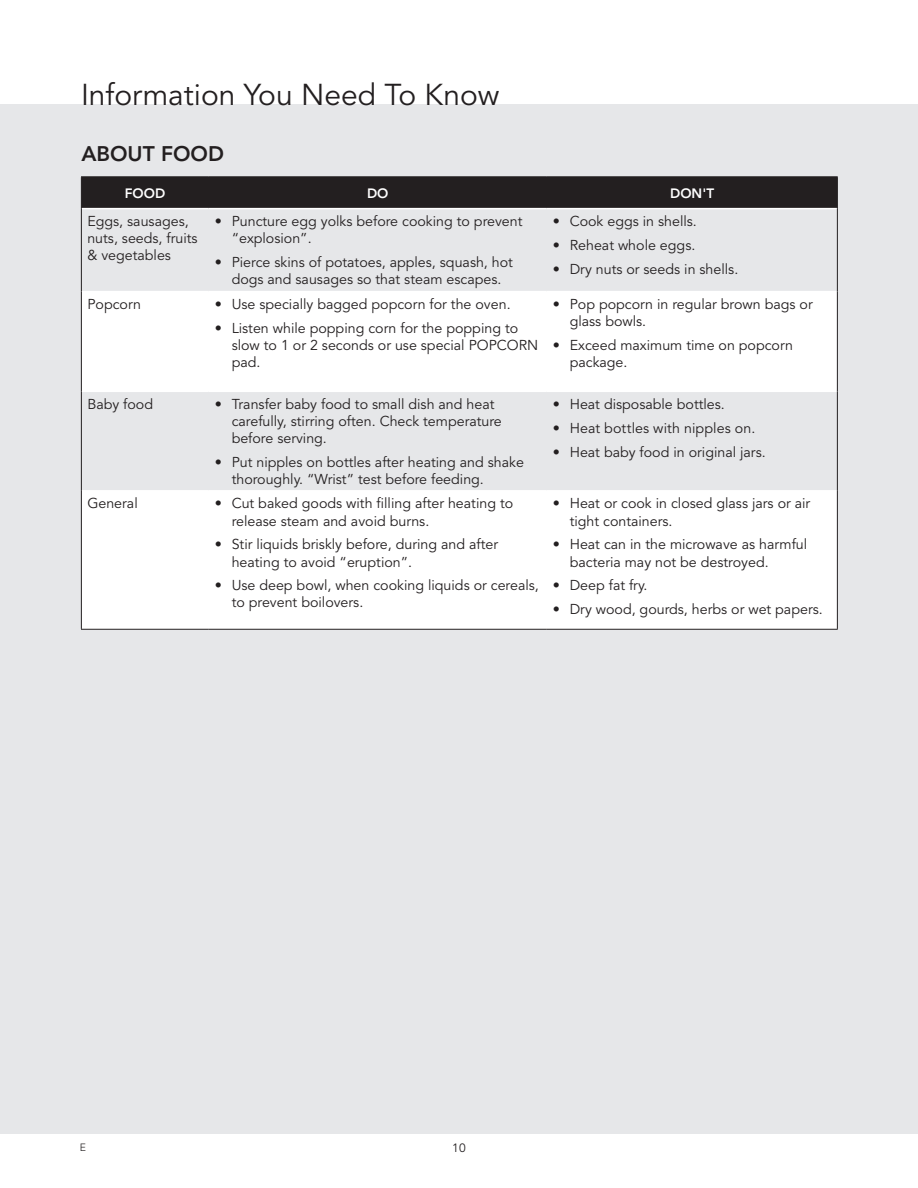
<style>
.page{position:relative;width:918px;height:1188px;background:#fff}
.page>*{position:absolute;margin:0;border:0;box-sizing:border-box;transform-origin:0 0}
.t1{font:30px "Avenir";color:#231f20}
.t2{font:800 21px "Avenir";color:#231f20}
.t3{font:14.25px/17.1px "Avenir";color:#231f20}
.t4{font:800 13.5px "Avenir";color:#fff}
.t5{font:12px "Avenir";color:#231f20}
.t6{font:300 10.5px "Avenir";color:#231f20}
</style>
<div class="page">
<div style="left:0;top:105px;width:918px;height:1029px;background:#e6e7e9"></div>
<div style="left:82px;top:177px;width:755px;height:31px;background:#231f20"></div>
<svg style="left:82px;top:292px;width:755px;height:337px;fill:#fff"></svg>
<hr style="left:82px;top:208px;width:127px;height:1px;background:#fff">
<hr style="left:209px;top:208px;width:338px;height:1px;background:#fff">
<hr style="left:547px;top:208px;width:290px;height:1px;background:#fff">
<hr style="left:82px;top:291px;width:127px;height:1px;background:#fff">
<hr style="left:209px;top:291px;width:338px;height:1px;background:#fff">
<hr style="left:547px;top:291px;width:290px;height:1px;background:#fff">
<hr style="left:82px;top:391px;width:127px;height:1px;background:#fff">
<hr style="left:209px;top:391px;width:338px;height:1px;background:#fff">
<hr style="left:547px;top:391px;width:290px;height:1px;background:#fff">
<hr style="left:82px;top:490px;width:127px;height:2px;background:#fff">
<hr style="left:209px;top:490px;width:338px;height:2px;background:#fff">
<hr style="left:547px;top:490px;width:290px;height:2px;background:#fff">
<hr style="left:81px;top:176px;width:128px;height:1px;background:#231f20">
<hr style="left:81px;top:177px;width:1px;height:32px;background:#231f20">
<hr style="left:209px;top:176px;width:338px;height:1px;background:#231f20">
<hr style="left:547px;top:176px;width:291px;height:1px;background:#231f20">
<hr style="left:837px;top:177px;width:1px;height:32px;background:#231f20">
<hr style="left:81px;top:209px;width:1px;height:83px;background:#231f20">
<hr style="left:837px;top:209px;width:1px;height:83px;background:#231f20">
<hr style="left:81px;top:292px;width:1px;height:99px;background:#231f20">
<hr style="left:837px;top:292px;width:1px;height:99px;background:#231f20">
<hr style="left:81px;top:391px;width:1px;height:100px;background:#231f20">
<hr style="left:837px;top:391px;width:1px;height:100px;background:#231f20">
<hr style="left:81px;top:491px;width:1px;height:138px;background:#231f20">
<hr style="left:837px;top:491px;width:1px;height:138px;background:#231f20">
<hr style="left:81px;top:629px;width:128px;height:1px;background:#231f20">
<hr style="left:209px;top:629px;width:338px;height:1px;background:#231f20">
<hr style="left:547px;top:629px;width:291px;height:1px;background:#231f20">
<h1 class="t1" style="left:81px;top:77px;width:420px">Information You Need To Know</h1>
<h2 class="t2" style="left:81px;top:142px;width:144px">ABOUT FOOD</h2>
<p class="t4" style="left:125px;top:185px;width:42px">FOOD</p>
<p class="t4" style="left:367px;top:185px;width:23px">DO</p>
<p class="t4" style="left:670px;top:185px;width:45px">DON'T</p>
<p class="t3" style="left:87px;top:213px;width:112px">Eggs, sausages, nuts, seeds, fruits &amp; vegetables</p>
<p class="t3" style="left:232px;top:213px;width:292px;text-indent:-17px">• Puncture egg yolks before cooking to prevent “explosion”.</p>
<p class="t3" style="left:553px;top:213px;width:146px">• Cook eggs in shells.</p>
<p class="t3" style="left:553px;top:237px;width:144px">• Reheat whole eggs.</p>
<p class="t3" style="left:553px;top:261px;width:187px">• Dry nuts or seeds in shells.</p>
<p class="t3" style="left:215px;top:254px;width:300px;text-align:center">• Pierce skins of potatoes, apples, squash, hot dogs and sausages so that steam escapes.</p>
<p class="t3" style="left:87px;top:296px;width:55px">Popcorn</p>
<p class="t3" style="left:215px;top:296px;width:297px">• Use specially bagged popcorn for the oven.</p>
<p class="t3" style="left:232px;top:320px;width:308px;text-indent:-17px">• Listen while popping corn for the popping to slow to 1 or 2 seconds or use special POPCORN pad.</p>
<p class="t3" style="left:87px;top:396px;width:67px">Baby food</p>
<p class="t3" style="left:232px;top:396px;width:272px;text-indent:-17px">• Transfer baby food to small dish and heat carefully, stirring often. Check temperature before serving.</p>
<p class="t3" style="left:232px;top:454px;width:294px;text-indent:-17px">• Put nipples on bottles after heating and shake thoroughly. “Wrist” test before feeding.</p>
<p class="t3" style="left:87px;top:495px;width:52px">General</p>
<p class="t3" style="left:232px;top:495px;width:283px;text-indent:-17px">• Cut baked goods with filling after heating to release steam and avoid burns.</p>
<p class="t3" style="left:232px;top:536px;width:268px;text-indent:-17px">• Stir liquids briskly before, during and after heating to avoid “eruption”.</p>
<p class="t3" style="left:232px;top:577px;width:309px;text-indent:-17px">• Use deep bowl, when cooking liquids or cereals, to prevent boilovers.</p>
<p class="t3" style="left:570px;top:296px;width:245px;text-indent:-17px">• Pop popcorn in regular brown bags or glass bowls.</p>
<p class="t3" style="left:570px;top:337px;width:225px;text-indent:-17px">• Exceed maximum time on popcorn package.</p>
<p class="t3" style="left:553px;top:396px;width:173px">• Heat disposable bottles.</p>
<p class="t3" style="left:553px;top:420px;width:204px">• Heat bottles with nipples on.</p>
<p class="t3" style="left:553px;top:444px;width:214px">• Heat baby food in original jars.</p>
<p class="t3" style="left:570px;top:495px;width:242px;text-indent:-17px">• Heat or cook in closed glass jars or air tight containers.</p>
<p class="t3" style="left:570px;top:536px;width:239px;text-indent:-17px">• Heat can in the microwave as harmful bacteria may not be destroyed.</p>
<p class="t3" style="left:553px;top:577px;width:96px">• Deep fat fry.</p>
<p class="t3" style="left:553px;top:601px;width:271px">• Dry wood, gourds, herbs or wet papers.</p>
<p class="t6" style="left:80px;top:1141px;width:8px">E</p>
<p class="t5" style="left:452px;top:1141px;width:15px">10</p>
</div>
